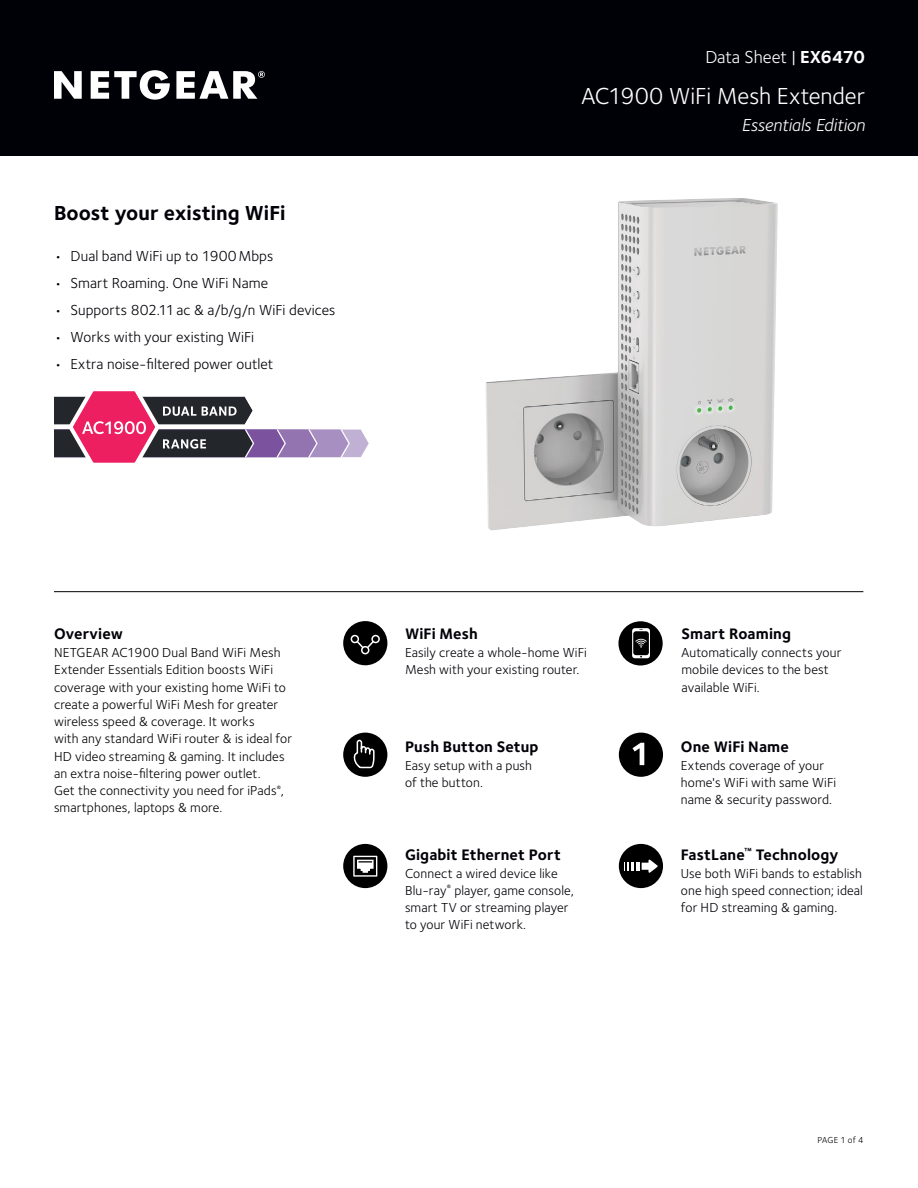
<style>
.page{position:relative;width:918px;height:1188px;background:#fff}
.page>*{position:absolute;margin:0;border:0;box-sizing:border-box;transform-origin:0 0}
.t1{font:24px "Foundry Sterling";letter-spacing:-.005em;color:#fff}
.t2{font:700 21px "Foundry Sterling";color:#000007}
.t3{font:italic 18px "Foundry Sterling";letter-spacing:-.005em;color:#fff}
.t4{font:18px "Foundry Sterling";letter-spacing:-.01em;color:#fff}
.t5{font:700 15.75px "Foundry Sterling";letter-spacing:.01em;color:#000007}
.t6{font:15px "Foundry Sterling";letter-spacing:.005em;color:#000007}
.t7{font:13.5px/17.2px "Foundry Sterling";letter-spacing:.01em;color:#000007}
.t8{font:13.5px/17.2px "Foundry Sterling";letter-spacing:.01em;color:#000}
.t9{font:9px "Foundry Sterling";letter-spacing:.01em;color:#000}
.s1{font-weight:700}
</style>
<div class="page">
<div style="left:0;top:0;width:918px;height:156px;background:#000007"></div>
<svg style="left:54px;top:70px;width:211px;height:30px"></svg>
<svg style="left:54px;top:391px;width:315px;height:72px"></svg>
<div style="left:343px;top:621px;width:44px;height:44px;background:#000;border-radius:50%"></div>
<div style="left:371px;top:635px;width:9px;height:9px;border:2px solid #fff;border-radius:50%"></div>
<svg style="left:357px;top:637px;width:21px;height:11px"></svg>
<div style="left:350px;top:635px;width:9px;height:9px;border:2px solid #fff;border-radius:50%"></div>
<div style="left:361px;top:646px;width:9px;height:9px;border:2px solid #fff;border-radius:50%"></div>
<div style="left:343px;top:733px;width:44px;height:44px;background:#000;border-radius:50%"></div>
<svg style="left:354px;top:739px;width:21px;height:30px"></svg>
<div style="left:343px;top:844px;width:44px;height:44px;background:#000;border-radius:50%"></div>
<svg style="left:353px;top:856px;width:24px;height:21px"></svg>
<div style="left:619px;top:733px;width:44px;height:44px;background:#000;border-radius:50%"></div>
<svg style="left:633px;top:743px;width:11px;height:22px"></svg>
<div style="left:619px;top:844px;width:44px;height:44px;background:#000;border-radius:50%"></div>
<svg style="left:624px;top:859px;width:34px;height:14px"></svg>
<img style="left:485px;top:198px;width:293px;height:333px">
<div style="left:618px;top:621px;width:45px;height:44px;background:#000;border-radius:50%"></div>
<svg style="left:632px;top:628px;width:18px;height:30px"></svg>
<div style="left:633px;top:631px;width:16px;height:24px;background:#000;border-radius:3px"></div>
<svg style="left:635px;top:639px;width:12px;height:9px"></svg>
<hr style="left:54px;top:591px;width:809px;height:1px;background:#000">
<h2 class="t2" style="left:54px;top:201px;width:233px">Boost your existing WiFi</h2>
<p class="t6" style="left:54px;top:247px;width:221px">• Dual band WiFi up to 1900Mbps</p>
<p class="t6" style="left:54px;top:274px;width:216px">• Smart Roaming. One WiFi Name</p>
<p class="t6" style="left:54px;top:301px;width:283px">• Supports 802.11ac &amp; a/b/g/n WiFi devices</p>
<p class="t6" style="left:54px;top:328px;width:202px">• Works with your existing WiFi</p>
<p class="t6" style="left:54px;top:355px;width:221px">• Extra noise-filtered power outlet</p>
<h3 class="t4" style="left:705px;top:47px;width:161px">Data Sheet | <span class="s1">EX6470</span></h3>
<h1 class="t1" style="left:581px;top:82px;width:285px">AC1900 WiFi Mesh Extender</h1>
<h3 class="t3" style="left:742px;top:114px;width:125px">Essentials Edition</h3>
<p class="t5" style="left:54px;top:624px;width:71px">Overview</p>
<p class="t8" style="left:54px;top:644px;width:240px">NETGEAR AC1900 Dual Band WiFi Mesh Extender Essentials Edition boosts WiFi coverage with your existing home WiFi to create a powerful WiFi Mesh for greater wireless speed &amp; coverage. It works<br>with any standard WiFi router &amp; is ideal for HD video streaming &amp; gaming. It includes an extra noise-filtering power outlet.<br>Get the connectivity you need for iPads<sup>®</sup>, smartphones, laptops &amp; more.</p>
<p class="t5" style="left:405px;top:624px;width:74px">WiFi Mesh</p>
<p class="t7" style="left:405px;top:644px;width:183px">Easily create a whole-home WiFi<br>Mesh with your existing router.</p>
<p class="t5" style="left:405px;top:737px;width:135px">Push Button Setup</p>
<p class="t7" style="left:405px;top:756px;width:129px">Easy setup with a push of the button.</p>
<p class="t5" style="left:405px;top:845px;width:157px">Gigabit Ethernet Port</p>
<p class="t7" style="left:405px;top:864px;width:170px">Connect a wired device like<br>Blu-ray<sup>®</sup> player, game console, smart TV or streaming player to your WiFi network.</p>
<p class="t5" style="left:681px;top:624px;width:111px">Smart Roaming</p>
<p class="t7" style="left:681px;top:644px;width:161px">Automatically connects your mobile devices to the best available WiFi.</p>
<p class="t5" style="left:681px;top:737px;width:110px">One WiFi Name</p>
<p class="t7" style="left:681px;top:756px;width:157px">Extends coverage of your home's WiFi with same WiFi name &amp; security password.</p>
<p class="t5" style="left:681px;top:845px;width:159px">FastLane<sup>™</sup> Technology</p>
<p class="t7" style="left:681px;top:864px;width:184px;text-align:justify">Use both WiFi bands to establish one high speed connection; ideal for HD streaming &amp; gaming.</p>
<p class="t9" style="left:818px;top:1135px;width:47px">PAGE 1 of 4</p>
</div>
